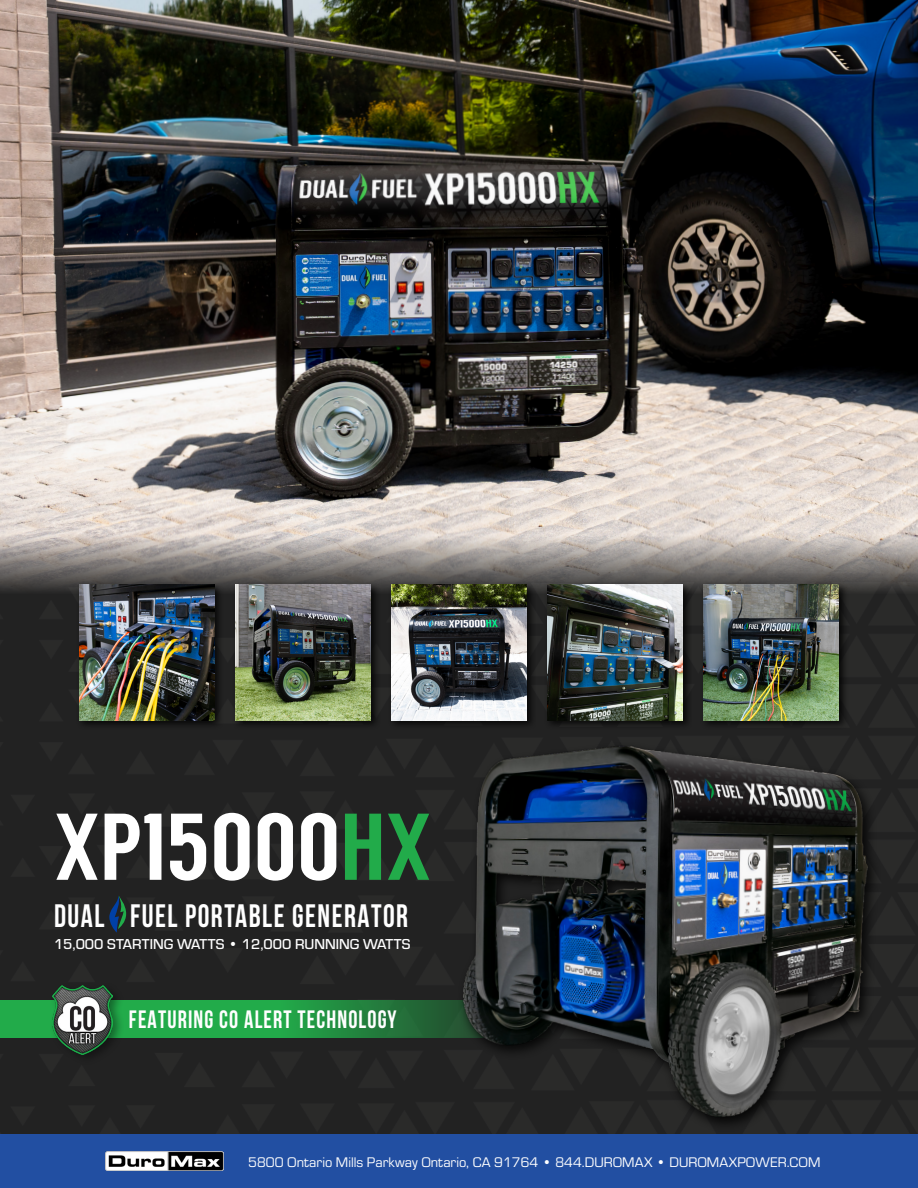
<style>
.page{position:relative;width:918px;height:1188px;background:#fff}
.page>*{position:absolute;margin:0;border:0;box-sizing:border-box;transform-origin:0 0}
.t1{font:94.5px "Langdon";color:#fff}
.t2{font:700 32.4px "Bebas Neue";letter-spacing:.05em;color:#fff;scale:.91 1}
.t3{font:700 25.2px "Bebas Neue";letter-spacing:.05em;color:#fff;scale:.91 1}
.t4{font:500 15px "Eurostile";color:#fff}
.t5{font:14.4px "Eurostile";color:#fff}
.s1{color:#22ab4a}
</style>
<div class="page">
<div style="left:0;top:594px;width:918px;height:540px;background:#222"></div>
<div style="left:0;top:1134px;width:918px;height:54px;background:#224fa2"></div>
<img style="left:0;top:0;width:918px;height:594px">
<img style="left:106px;top:1151px;width:117px;height:20px">
<svg style="left:109px;top:896px;width:17px;height:37px"></svg>
<div style="left:76px;top:582px;width:148px;height:148px;background:#000;opacity:.8"></div>
<img style="left:79px;top:585px;width:135px;height:135px">
<div style="left:232px;top:582px;width:149px;height:148px;background:#000;opacity:.8"></div>
<img style="left:235px;top:585px;width:135px;height:135px">
<div style="left:544px;top:582px;width:148px;height:148px;background:#000;opacity:.8"></div>
<img style="left:548px;top:585px;width:135px;height:119px">
<svg style="left:0;top:1000px;width:446px;height:38px;background:#229844"></svg>
<div style="left:388px;top:582px;width:148px;height:148px;background:#000;opacity:.8"></div>
<img style="left:391px;top:585px;width:136px;height:135px">
<div style="left:700px;top:582px;width:149px;height:148px;background:#000;opacity:.8"></div>
<img style="left:704px;top:585px;width:135px;height:119px">
<img style="left:446px;top:704px;width:440px;height:430px">
<div style="left:49px;top:982px;width:75px;height:84px;background:#000;opacity:.4"></div>
<img style="left:53px;top:986px;width:59px;height:68px">
<p class="t1" style="left:54px;top:792px;width:379px">XP15000<span class="s1">HX</span></p>
<p class="t2" style="left:54px;top:898px;width:391px">DUAL FUEL PORTABLE GENERATOR</p>
<p class="t4" style="left:54px;top:934px;width:358px">15,000 STARTING WATTS • 12,000 RUNNING WATTS</p>
<p class="t3" style="left:129px;top:1006px;width:296px">FEATURING CO ALERT TECHNOLOGY</p>
<p class="t5" style="left:248px;top:1152px;width:574px">5800 Ontario Mills Parkway Ontario, CA 91764 • 844.DUROMAX • DUROMAXPOWER.COM</p>
</div>
